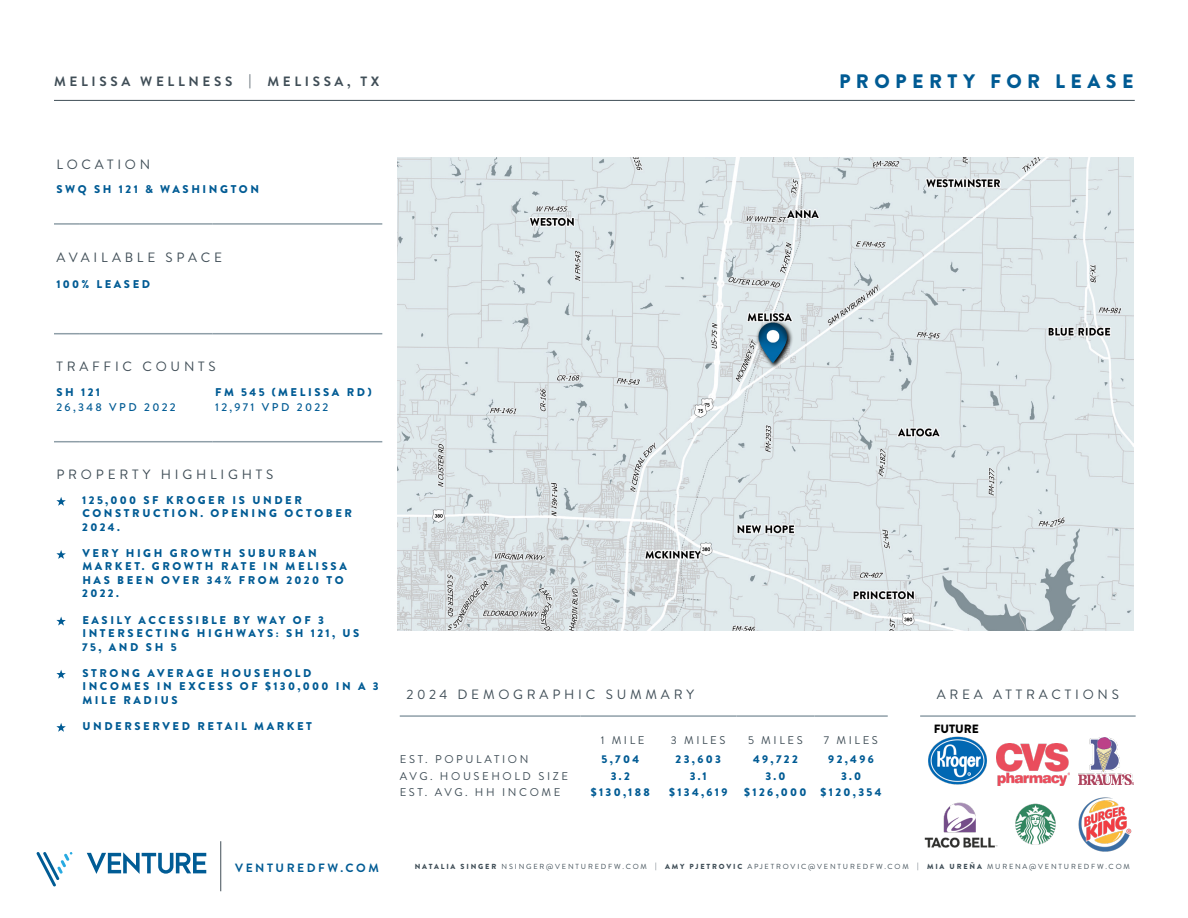
<style>
.page{position:relative;width:1188px;height:918px;background:#fff}
.page>*{position:absolute;margin:0;border:0;box-sizing:border-box;transform-origin:0 0}
.t1{font:900 19.5px "Brandon Grotesque";letter-spacing:.28em;color:#005b94}
.t2{font:13.5px "Brandon Grotesque";letter-spacing:.28em;color:#404e57}
.t3{font:700 13.5px "Brandon Grotesque";letter-spacing:.27em;color:#404e57}
.t4{font:700 12px "Brandon Grotesque";letter-spacing:.21em;color:#005b94}
.t5{font:900 12px "Brandon Grotesque";color:#000}
.t6{font:900 11.25px/13.5px "Brandon Grotesque";letter-spacing:.23em;color:#005b94}
.t7{font:11.25px "Brandon Grotesque";letter-spacing:.23em;color:#404e57}
.t8{font:500 11.25px "Brandon Grotesque";letter-spacing:.21em;color:#005b94}
.t9{font:900 11.25px "Brandon Grotesque";letter-spacing:.21em;color:#005b94}
.t10{font:7.35px "Brandon Grotesque";letter-spacing:.25em;color:#404e57}
.s1{font-weight:900}
</style>
<div class="page">
<svg style="left:37px;top:852px;width:36px;height:34px"></svg>
<svg style="left:87px;top:852px;width:119px;height:22px"></svg>
<hr style="left:220px;top:841px;width:1px;height:50px;background:#404e57">
<hr style="left:54px;top:100px;width:1081px;height:1px;background:#404e57">
<hr style="left:400px;top:715px;width:181px;height:2px;background:#8f9fa8">
<hr style="left:580px;top:715px;width:80px;height:2px;background:#8f9fa8">
<hr style="left:660px;top:715px;width:77px;height:2px;background:#8f9fa8">
<hr style="left:737px;top:715px;width:77px;height:2px;background:#8f9fa8">
<hr style="left:814px;top:715px;width:74px;height:2px;background:#8f9fa8">
<hr style="left:920px;top:715px;width:216px;height:2px;background:#8f9fa8">
<img style="left:397px;top:158px;width:737px;height:473px">
<hr style="left:54px;top:223px;width:26px;height:2px;background:#8f9fa8">
<hr style="left:80px;top:223px;width:133px;height:2px;background:#8f9fa8">
<hr style="left:213px;top:223px;width:169px;height:2px;background:#8f9fa8">
<svg style="left:54px;top:441px;width:26px;height:1px"></svg>
<hr style="left:80px;top:441px;width:133px;height:1px;background:#8f9fa8">
<hr style="left:213px;top:441px;width:169px;height:1px;background:#8f9fa8">
<svg style="left:54px;top:333px;width:26px;height:1px"></svg>
<hr style="left:80px;top:333px;width:133px;height:1px;background:#8f9fa8">
<hr style="left:213px;top:333px;width:169px;height:1px;background:#8f9fa8">
<svg style="left:56px;top:497px;width:10px;height:9px"></svg>
<svg style="left:56px;top:550px;width:10px;height:9px"></svg>
<svg style="left:56px;top:617px;width:10px;height:9px"></svg>
<svg style="left:56px;top:670px;width:10px;height:9px"></svg>
<svg style="left:56px;top:723px;width:10px;height:9px"></svg>
<img style="left:753px;top:315px;width:41px;height:55px">
<img style="left:996px;top:743px;width:73px;height:42px">
<img style="left:1078px;top:738px;width:56px;height:47px">
<img style="left:924px;top:802px;width:74px;height:46px">
<img style="left:1078px;top:798px;width:54px;height:53px">
<img style="left:928px;top:736px;width:59px;height:49px">
<img style="left:1015px;top:804px;width:41px;height:41px">
<p class="t3" style="left:54px;top:72px;width:327px">MELISSA WELLNESS | MELISSA, TX</p>
<p class="t2" style="left:56px;top:155px;width:95px">LOCATION</p>
<p class="t6" style="left:56px;top:183px;width:204px">SWQ SH 121 &amp; WASHINGTON</p>
<p class="t2" style="left:56px;top:248px;width:167px">AVAILABLE SPACE</p>
<p class="t6" style="left:56px;top:277px;width:95px">100% LEASED</p>
<h1 class="t1" style="left:839px;top:67px;width:296px">PROPERTY FOR LEASE</h1>
<p class="t2" style="left:56px;top:358px;width:161px">TRAFFIC COUNTS</p>
<p class="t6" style="left:56px;top:385px;width:45px">SH 121</p>
<p class="t6" style="left:215px;top:385px;width:158px">FM 545 (MELISSA RD)</p>
<p class="t8" style="left:56px;top:399px;width:121px">26,348 VPD 2022</p>
<p class="t8" style="left:215px;top:399px;width:115px">12,971 VPD 2022</p>
<p class="t2" style="left:56px;top:466px;width:218px">PROPERTY HIGHLIGHTS</p>
<p class="t6" style="left:82px;top:493px;width:271px">125,000 SF KROGER IS UNDER<br>CONSTRUCTION. OPENING OCTOBER<br>2024.</p>
<p class="t6" style="left:82px;top:546px;width:266px">VERY HIGH GROWTH SUBURBAN<br>MARKET. GROWTH RATE IN MELISSA<br>HAS BEEN OVER 34% FROM 2020 TO<br>2022.</p>
<p class="t6" style="left:82px;top:613px;width:279px">EASILY ACCESSIBLE BY WAY OF 3<br>INTERSECTING HIGHWAYS: SH 121, US<br>75, AND SH 5</p>
<p class="t6" style="left:82px;top:666px;width:298px">STRONG AVERAGE HOUSEHOLD<br>INCOMES IN EXCESS OF $130,000 IN A 3<br>MILE RADIUS</p>
<p class="t6" style="left:82px;top:719px;width:231px">UNDERSERVED RETAIL MARKET</p>
<p class="t2" style="left:407px;top:685px;width:289px">2024 DEMOGRAPHIC SUMMARY</p>
<p class="t2" style="left:937px;top:685px;width:184px">AREA ATTRACTIONS</p>
<p class="t7" style="left:601px;top:732px;width:45px">1 MILE</p>
<p class="t7" style="left:671px;top:732px;width:56px">3 MILES</p>
<p class="t7" style="left:748px;top:732px;width:56px">5 MILES</p>
<p class="t7" style="left:824px;top:732px;width:56px">7 MILES</p>
<p class="t7" style="left:400px;top:752px;width:130px">EST. POPULATION</p>
<p class="t6" style="left:601px;top:753px;width:39px">5,704</p>
<p class="t6" style="left:676px;top:753px;width:47px">23,603</p>
<p class="t6" style="left:753px;top:753px;width:46px">49,722</p>
<p class="t6" style="left:828px;top:753px;width:47px">92,496</p>
<p class="t7" style="left:400px;top:768px;width:170px">AVG. HOUSEHOLD SIZE</p>
<p class="t6" style="left:611px;top:769px;width:21px">3.2</p>
<p class="t6" style="left:690px;top:769px;width:18px">3.1</p>
<p class="t6" style="left:765px;top:769px;width:22px">3.0</p>
<p class="t6" style="left:841px;top:769px;width:22px">3.0</p>
<p class="t7" style="left:400px;top:784px;width:162px">EST. AVG. HH INCOME</p>
<p class="t6" style="left:591px;top:785px;width:61px">$130,188</p>
<p class="t6" style="left:669px;top:785px;width:60px">$134,619</p>
<p class="t9" style="left:744px;top:784px;width:139px">$126,000 $120,354</p>
<p class="t5" style="left:934px;top:720px;width:47px">FUTURE</p>
<p class="t4" style="left:235px;top:860px;width:145px">VENTUREDFW.COM</p>
<p class="t10" style="left:415px;top:862px;width:717px"><span class="s1">NATALIA SINGER</span> NSINGER@VENTUREDFW.COM | <span class="s1">AMY PJETROVIC</span> APJETROVIC@VENTUREDFW.COM | <span class="s1">MIA UREÑA</span> MURENA@VENTUREDFW.COM</p>
</div>
